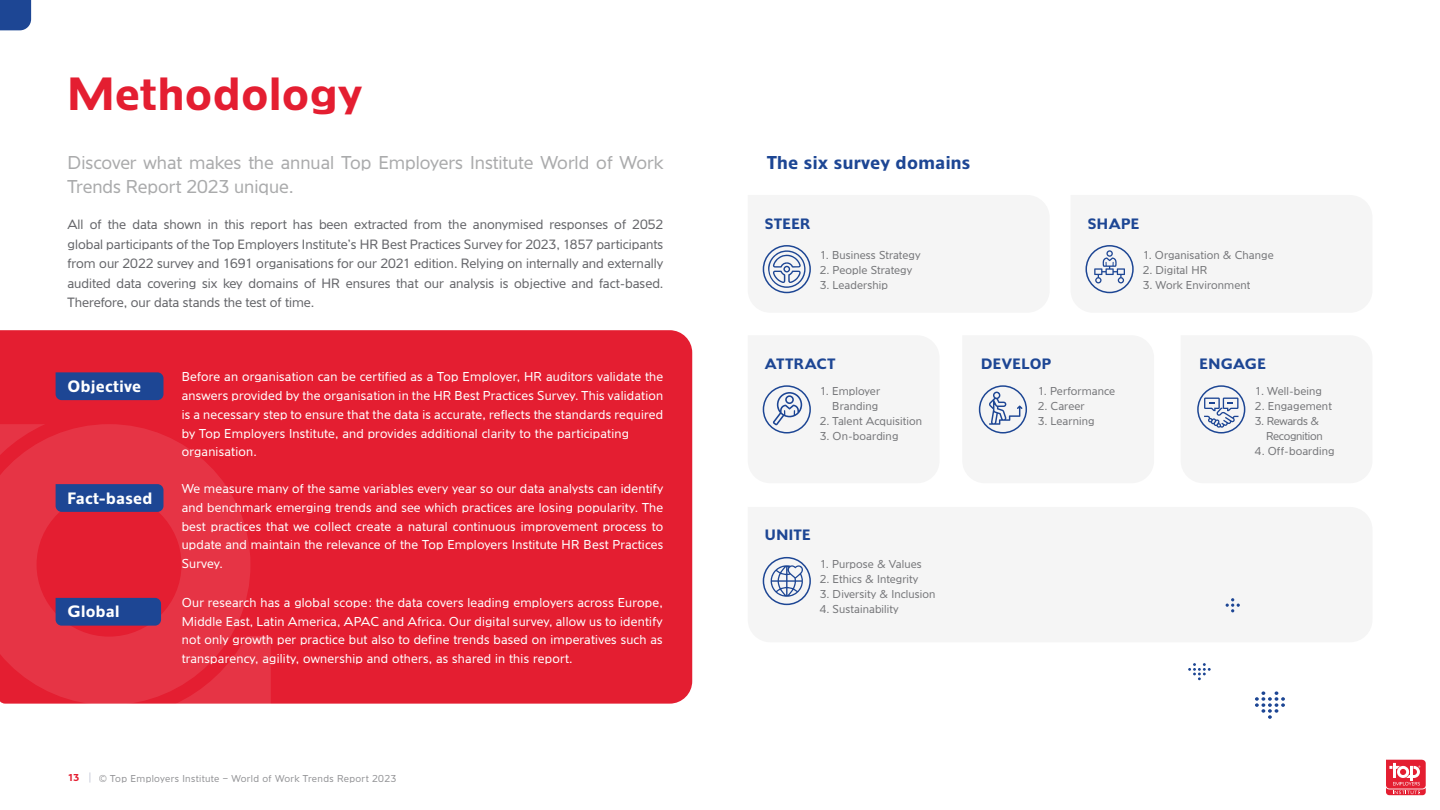
<style>
.page{position:relative;width:1440px;height:810px;background:#fff}
.page>*{position:absolute;margin:0;border:0;box-sizing:border-box;transform-origin:0 0}
.t1{font:700 48.75px "Angro EF";letter-spacing:.01em;color:#e41e31}
.t2{font:300 19.5px/24px "Angro EF";color:#aaabac}
.t3{font:700 19.5px "Angro EF";letter-spacing:.02em;color:#1d4694}
.t4{font:700 17.25px "Angro EF";letter-spacing:.02em;color:#fff}
.t5{font:700 15.75px "Angro EF";letter-spacing:.035em;color:#1d4694}
.t6{font:300 14.1px "Angro EF";color:#66676b}
.t7{font:300 13.5px/18.8px "Angro EF";letter-spacing:.02em;color:#fff;text-align:justify}
.t8{font:300 12px "Angro EF";letter-spacing:.01em;color:#77787b}
.t9{font:300 12px "Angro EF";letter-spacing:-.02em;color:#77787b}
.t10{font:300 10.5px "Angro EF";letter-spacing:.035em;color:#66676b}
.t11{font:700 10.5px "Angro EF";color:#e41e31}
</style>
<div class="page">
<svg style="left:1386px;top:760px;width:40px;height:35px"></svg>
<div style="left:763px;top:557px;width:48px;height:48px;border:2px solid #1d4694;border-radius:50%"></div>
<svg style="left:770px;top:565px;width:33px;height:32px"></svg>
<svg style="left:1197px;top:385px;width:49px;height:49px"></svg>
<svg style="left:978px;top:385px;width:50px;height:49px"></svg>
<svg style="left:762px;top:385px;width:49px;height:49px"></svg>
<svg style="left:1085px;top:245px;width:49px;height:49px"></svg>
<svg style="left:762px;top:245px;width:49px;height:49px"></svg>
<div style="left:0;top:330px;width:692px;height:374px;background:#e41e31"></div>
<svg style="left:250px;top:636px;width:21px;height:68px"></svg>
<svg style="left:0;top:424px;width:250px;height:280px;background:#e52d3e"></svg>
<div style="left:56px;top:598px;width:105px;height:28px;background:#1d4694"></div>
<svg style="left:56px;top:484px;width:108px;height:28px;background:#214592"></svg>
<div style="left:56px;top:372px;width:108px;height:28px;background:#1d4694"></div>
<svg style="left:0;top:0;width:31px;height:30px"></svg>
<svg style="left:1188px;top:663px;width:23px;height:17px"></svg>
<svg style="left:1255px;top:691px;width:30px;height:28px"></svg>
<svg style="left:1226px;top:598px;width:14px;height:14px"></svg>
<p class="t1" style="left:68px;top:66px;width:296px">Methodology</p>
<p class="t2" style="left:68px;top:150px;width:597px">Discover what makes the annual Top Employers Institute World of Work<br>Trends Report 2023 unique.</p>
<p class="t6" style="left:68px;top:217px;width:597px">All of the data shown in this report has been extracted from the anonymised responses of 2052</p>
<p class="t6" style="left:68px;top:236px;width:597px">global participants of the Top Employers Institute’s HR Best Practices Survey for 2023, 1857 participants</p>
<p class="t6" style="left:68px;top:256px;width:597px">from our 2022 survey and 1691 organisations for our 2021 edition. Relying on internally and externally</p>
<p class="t6" style="left:68px;top:275px;width:597px">audited data covering six key domains of HR ensures that our analysis is objective and fact-based.</p>
<p class="t6" style="left:68px;top:295px;width:248px">Therefore, our data stands the test of time.</p>
<p class="t4" style="left:68px;top:376px;width:75px">Objective</p>
<p class="t4" style="left:68px;top:488px;width:86px">Fact-based</p>
<p class="t4" style="left:68px;top:602px;width:53px">Global</p>
<p class="t7" style="left:182px;top:368px;width:483px">Before an organisation can be certified as a Top Employer, HR auditors validate the answers provided by the organisation in the HR Best Practices Survey. This validation is a necessary step to ensure that the data is accurate, reflects the standards required by Top Employers Institute, and provides additional clarity to the participating</p>
<p class="t7" style="left:182px;top:443px;width:77px">organisation.</p>
<p class="t7" style="left:182px;top:480px;width:483px">We measure many of the same variables every year so our data analysts can identify and benchmark emerging trends and see which practices are losing popularity. The best practices that we collect create a natural continuous improvement process to update and maintain the relevance of the Top Employers Institute HR Best Practices Survey.</p>
<p class="t7" style="left:182px;top:593px;width:483px">Our research has a global scope: the data covers leading employers across Europe, Middle East, Latin America, APAC and Africa. Our digital survey, allow us to identify not only growth per practice but also to define trends based on imperatives such as transparency, agility, ownership and others, as shared in this report.</p>
<p class="t11" style="left:68px;top:772px;width:13px">13</p>
<p class="t10" style="left:99px;top:773px;width:299px">© Top Employers Institute – World of Work Trends Report 2023</p>
<p class="t3" style="left:767px;top:151px;width:205px">The six survey domains</p>
<p class="t5" style="left:765px;top:214px;width:47px">STEER</p>
<p class="t8" style="left:820px;top:248px;width:102px">1. Business Strategy</p>
<p class="t8" style="left:820px;top:263px;width:94px">2. People Strategy</p>
<p class="t8" style="left:820px;top:278px;width:70px">3. Leadership</p>
<p class="t5" style="left:1088px;top:214px;width:53px">SHAPE</p>
<p class="t8" style="left:1143px;top:248px;width:133px">1. Organisation &amp; Change</p>
<p class="t8" style="left:1143px;top:263px;width:66px">2. Digital HR</p>
<p class="t8" style="left:1143px;top:278px;width:109px">3. Work Environment</p>
<p class="t5" style="left:765px;top:355px;width:72px">ATTRACT</p>
<p class="t8" style="left:820px;top:384px;width:62px">1. Employer</p>
<p class="t8" style="left:832px;top:399px;width:47px">Branding</p>
<p class="t8" style="left:820px;top:414px;width:104px">2. Talent Acquisition</p>
<p class="t8" style="left:820px;top:429px;width:80px">3. On-boarding</p>
<p class="t5" style="left:981px;top:355px;width:72px">DEVELOP</p>
<p class="t8" style="left:1038px;top:384px;width:79px">1. Performance</p>
<p class="t8" style="left:1038px;top:399px;width:48px">2. Career</p>
<p class="t8" style="left:1038px;top:414px;width:58px">3. Learning</p>
<p class="t5" style="left:1199px;top:355px;width:68px">ENGAGE</p>
<p class="t8" style="left:1255px;top:384px;width:69px">1. Well-being</p>
<p class="t8" style="left:1255px;top:399px;width:78px">2. Engagement</p>
<p class="t9" style="left:1255px;top:414px;width:66px">3. Rewards &amp;</p>
<p class="t9" style="left:1266px;top:429px;width:58px">Recognition</p>
<p class="t8" style="left:1255px;top:444px;width:81px">4. Off-boarding</p>
<p class="t5" style="left:765px;top:526px;width:47px">UNITE</p>
<p class="t8" style="left:820px;top:557px;width:103px">1. Purpose &amp; Values</p>
<p class="t8" style="left:820px;top:572px;width:100px">2. Ethics &amp; Integrity</p>
<p class="t8" style="left:820px;top:587px;width:117px">3. Diversity &amp; Inclusion</p>
<p class="t8" style="left:820px;top:602px;width:80px">4. Sustainability</p>
</div>
